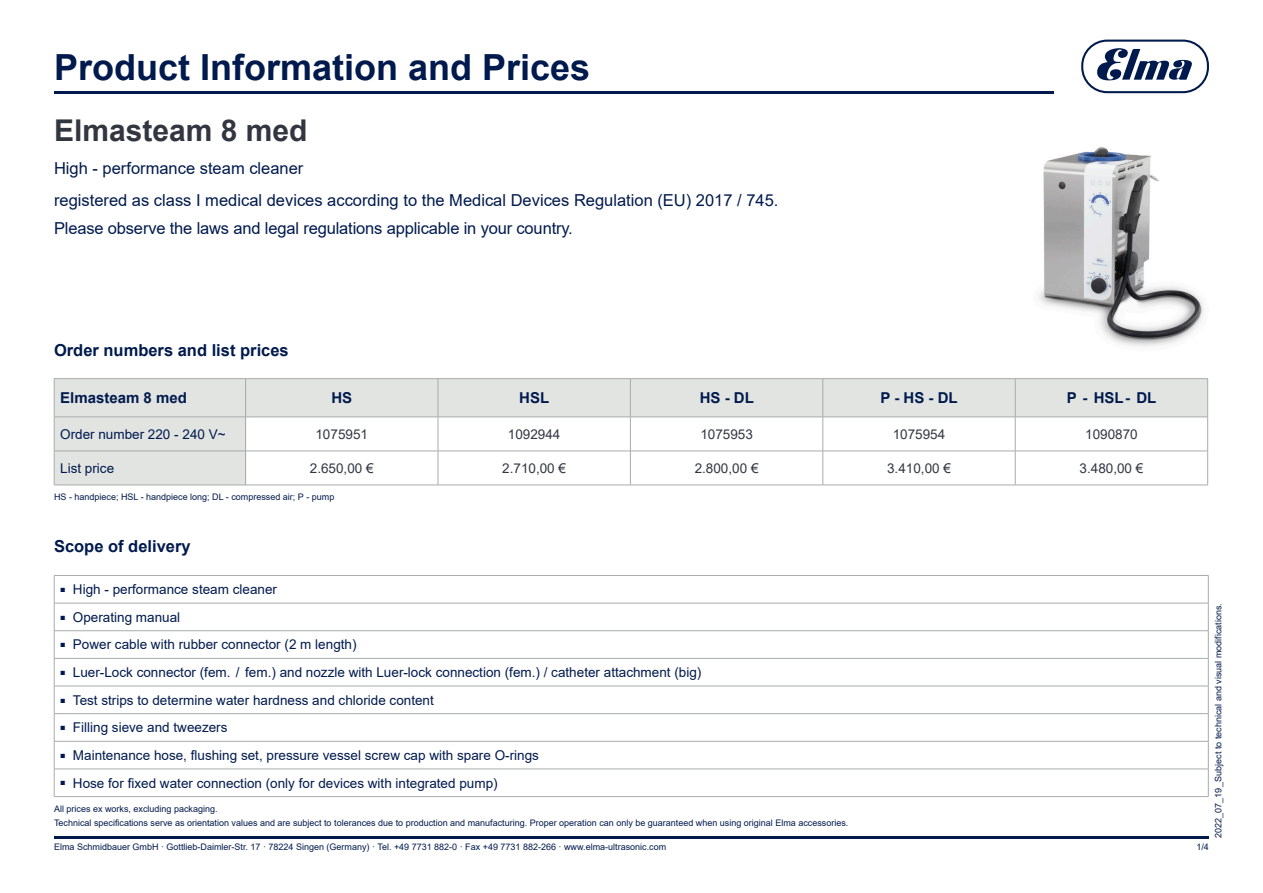
<style>
.page{position:relative;width:1263px;height:893px;background:#fff}
.page>*{position:absolute;margin:0;border:0;box-sizing:border-box;transform-origin:0 0}
.t1{font:700 36px "Arial";color:#001a4d}
.Arial_20_Bold_Grey{font:700 30px "Arial";color:#323640}
.Arial_11_Reg_Blue{font:16.5px "Arial";color:#001a4d}
.Arial_6_Reg_Blue{font:16.5px "Arial";letter-spacing:-.01em;color:#001a4d}
.Arial_11_Bold_Blue{font:700 16.5px "Arial";color:#001a4d}
.Arial_10_Bold_Blue_M{font:700 15px "Arial";color:#001a4d}
.Arial_10_Bold_Blue_L{font:700 15px "Arial";color:#001a4d}
.Arial_9_Reg_Blue_Lin{font:13.5px "Arial";color:#001a4d}
.Arial_9_Reg_Grey_Mit{font:13.5px "Arial";color:#323640}
.Arial_6_Reg_Blue-2{font:9px "Arial";color:#001a4d}
</style>
<div class="page">
<svg style="left:1081px;top:40px;width:128px;height:53px"></svg>
<hr style="left:54px;top:91px;width:999px;height:2px;background:#001a4d">
<hr style="left:54px;top:837px;width:1155px;height:2px;background:#001a4d">
<hr style="left:245px;top:378px;width:193px;height:1px;background:#a8abac">
<hr style="left:438px;top:378px;width:192px;height:1px;background:#a8abac">
<hr style="left:630px;top:378px;width:193px;height:1px;background:#a8abac">
<hr style="left:823px;top:378px;width:192px;height:1px;background:#a8abac">
<hr style="left:1015px;top:378px;width:193px;height:1px;background:#a8abac">
<hr style="left:245px;top:485px;width:193px;height:1px;background:#a8abac">
<hr style="left:438px;top:485px;width:192px;height:1px;background:#a8abac">
<hr style="left:630px;top:485px;width:193px;height:1px;background:#a8abac">
<hr style="left:823px;top:485px;width:192px;height:1px;background:#a8abac">
<hr style="left:1015px;top:485px;width:193px;height:1px;background:#a8abac">
<img style="left:1039px;top:147px;width:165px;height:200px">
<svg style="left:55px;top:379px;width:1153px;height:106px"></svg>
<hr style="left:54px;top:378px;width:192px;height:1px;background:#a8abac">
<hr style="left:54px;top:379px;width:1px;height:38px;background:#a8abac">
<hr style="left:245px;top:379px;width:1px;height:38px;background:#a8abac">
<hr style="left:54px;top:417px;width:192px;height:1px;background:#a8abac">
<hr style="left:54px;top:417px;width:1px;height:34px;background:#a8abac">
<hr style="left:245px;top:417px;width:1px;height:34px;background:#a8abac">
<hr style="left:54px;top:451px;width:192px;height:1px;background:#a8abac">
<hr style="left:54px;top:451px;width:1px;height:34px;background:#a8abac">
<hr style="left:245px;top:451px;width:1px;height:34px;background:#a8abac">
<hr style="left:54px;top:485px;width:192px;height:1px;background:#a8abac">
<hr style="left:54px;top:575px;width:1154px;height:1px;background:#a8abac">
<hr style="left:54px;top:603px;width:1154px;height:1px;background:#a8abac">
<hr style="left:54px;top:630px;width:1154px;height:1px;background:#a8abac">
<hr style="left:54px;top:658px;width:1154px;height:1px;background:#a8abac">
<hr style="left:54px;top:686px;width:1154px;height:1px;background:#a8abac">
<hr style="left:54px;top:713px;width:1154px;height:1px;background:#a8abac">
<hr style="left:54px;top:741px;width:1154px;height:1px;background:#a8abac">
<hr style="left:54px;top:769px;width:1154px;height:1px;background:#a8abac">
<svg style="left:54px;top:576px;width:1px;height:220px"></svg>
<svg style="left:1208px;top:576px;width:1px;height:220px"></svg>
<hr style="left:54px;top:796px;width:1154px;height:1px;background:#a8abac">
<h1 class="t1" style="left:54px;top:42px;width:538px">Product Information and Prices</h1>
<p class="Arial_20_Bold_Grey" style="left:54px;top:109px;width:255px">Elmasteam 8 med</p>
<p class="Arial_11_Reg_Blue" style="left:54px;top:156px;width:251px">High - performance steam cleaner</p>
<p class="Arial_11_Reg_Blue" style="left:54px;top:189px;width:726px">registered as class I medical devices according to the Medical Devices Regulation (EU) 2017 / 745.</p>
<p class="Arial_6_Reg_Blue" style="left:54px;top:217px;width:520px">Please observe the laws and legal regulations applicable in your country.</p>
<p class="Arial_11_Bold_Blue" style="left:54px;top:339px;width:236px">Order numbers and list prices</p>
<p class="Arial_10_Bold_Blue_L" style="left:60px;top:387px;width:128px">Elmasteam 8 med</p>
<p class="Arial_9_Reg_Blue_Lin" style="left:60px;top:425px;width:167px">Order number 220 - 240 V~</p>
<p class="Arial_9_Reg_Blue_Lin" style="left:60px;top:459px;width:56px">List price</p>
<p class="Arial_10_Bold_Blue_M" style="left:331px;top:387px;width:22px">HS</p>
<p class="Arial_10_Bold_Blue_M" style="left:519px;top:387px;width:31px">HSL</p>
<p class="Arial_10_Bold_Blue_M" style="left:700px;top:387px;width:56px">HS - DL</p>
<p class="Arial_10_Bold_Blue_M" style="left:880px;top:387px;width:79px">P - HS - DL</p>
<p class="Arial_10_Bold_Blue_M" style="left:1067px;top:387px;width:91px">P - HSL- DL</p>
<p class="Arial_9_Reg_Grey_Mit" style="left:315px;top:425px;width:54px">1075951</p>
<p class="Arial_9_Reg_Grey_Mit" style="left:508px;top:425px;width:54px">1092944</p>
<p class="Arial_9_Reg_Grey_Mit" style="left:700px;top:425px;width:54px">1075953</p>
<p class="Arial_9_Reg_Grey_Mit" style="left:893px;top:425px;width:54px">1075954</p>
<p class="Arial_9_Reg_Grey_Mit" style="left:1085px;top:425px;width:54px">1090870</p>
<p class="Arial_9_Reg_Grey_Mit" style="left:310px;top:459px;width:65px">2.650,00 €</p>
<p class="Arial_9_Reg_Grey_Mit" style="left:502px;top:459px;width:65px">2.710,00 €</p>
<p class="Arial_9_Reg_Grey_Mit" style="left:695px;top:459px;width:65px">2.800,00 €</p>
<p class="Arial_9_Reg_Grey_Mit" style="left:887px;top:459px;width:65px">3.410,00 €</p>
<p class="Arial_9_Reg_Grey_Mit" style="left:1079px;top:459px;width:65px">3.480,00 €</p>
<p class="Arial_6_Reg_Blue-2" style="left:54px;top:490px;width:282px">HS - handpiece; HSL - handpiece long; DL - compressed air; P - pump</p>
<p class="Arial_11_Bold_Blue" style="left:54px;top:535px;width:138px">Scope of delivery</p>
<p class="Arial_9_Reg_Blue_Lin" style="left:60px;top:580px;width:218px"><sup>■</sup> High - performance steam cleaner</p>
<p class="Arial_9_Reg_Blue_Lin" style="left:60px;top:608px;width:122px"><sup>■</sup> Operating manual</p>
<p class="Arial_9_Reg_Blue_Lin" style="left:60px;top:635px;width:298px"><sup>■</sup> Power cable with rubber connector (2 m length)</p>
<p class="Arial_9_Reg_Blue_Lin" style="left:60px;top:663px;width:643px"><sup>■</sup> Luer-Lock connector (fem. / fem.) and nozzle with Luer-lock connection (fem.) / catheter attachment (big)</p>
<p class="Arial_9_Reg_Blue_Lin" style="left:60px;top:691px;width:375px"><sup>■</sup> Test strips to determine water hardness and chloride content</p>
<p class="Arial_9_Reg_Blue_Lin" style="left:60px;top:718px;width:169px"><sup>■</sup> Filling sieve and tweezers</p>
<p class="Arial_9_Reg_Blue_Lin" style="left:60px;top:746px;width:480px"><sup>■</sup> Maintenance hose, flushing set, pressure vessel screw cap with spare O-rings</p>
<p class="Arial_9_Reg_Blue_Lin" style="left:60px;top:774px;width:439px"><sup>■</sup> Hose for fixed water connection (only for devices with integrated pump)</p>
<p class="Arial_6_Reg_Blue-2" style="left:54px;top:803px;width:165px">All prices ex works, excluding packaging.</p>
<p class="Arial_6_Reg_Blue-2" style="left:54px;top:817px;width:796px">Technical specifications serve as orientation values and are subject to tolerances due to production and manufacturing. Proper operation can only be guaranteed when using original Elma accessories.</p>
<p class="Arial_6_Reg_Blue-2" style="left:1212px;top:838px;width:236px;rotate:-90deg">2022_07_19_Subject to technical and visual modifications.</p>
<p class="Arial_6_Reg_Blue-2" style="left:54px;top:840px;width:614px">Elma Schmidbauer GmbH · Gottlieb-Daimler-Str. 17 · 78224 Singen (Germany) · Tel. +49 7731 882-0 · Fax +49 7731 882-266 · www.elma-ultrasonic.com</p>
<p class="Arial_6_Reg_Blue-2" style="left:1196px;top:840px;width:14px">1/4</p>
</div>
